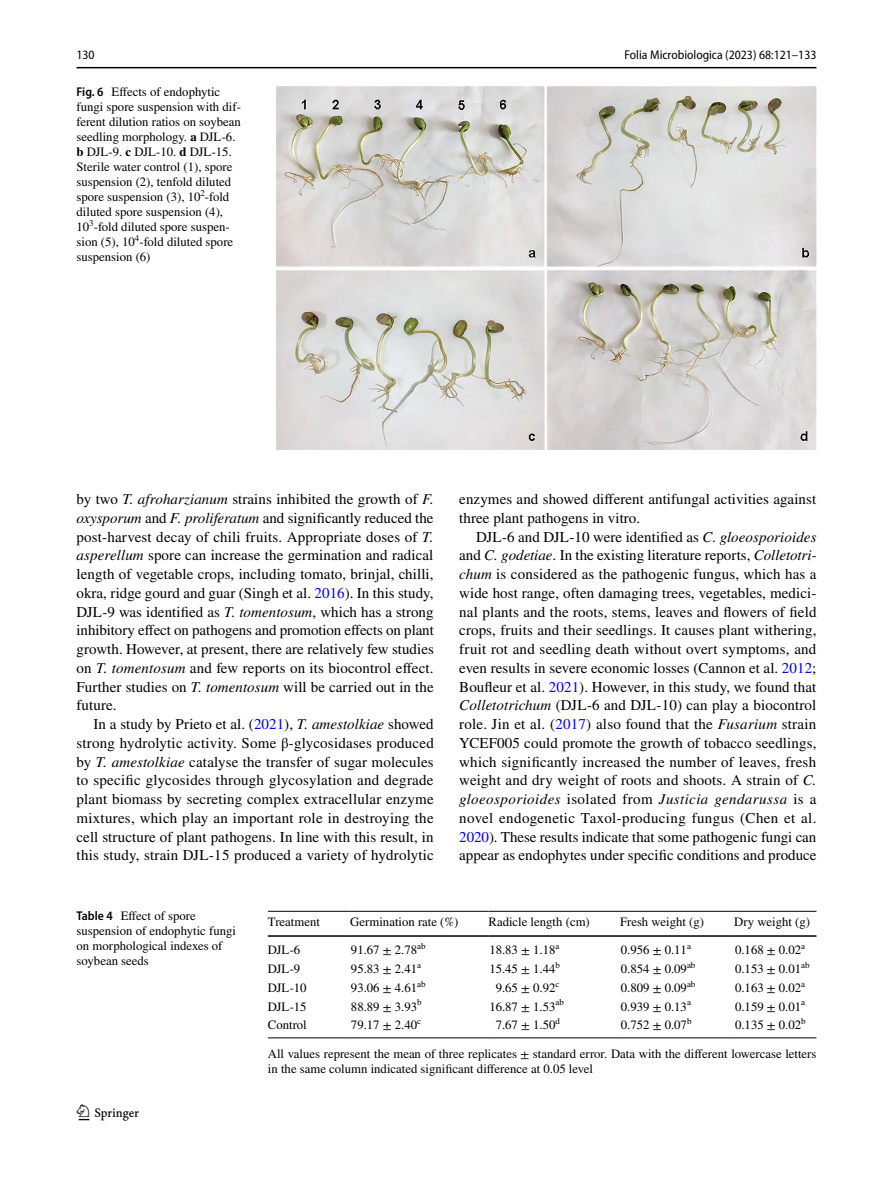
<style>
.page{position:relative;width:893px;height:1187px;background:#fff}
.page>*{position:absolute;margin:0;border:0;box-sizing:border-box;transform-origin:0 0}
.t1{font:22.5px "Springnew Regular 2";color:#000}
.t2{font:15px/18.8px "STIX";letter-spacing:.005em;color:#000;text-align:justify}
.t3{font:12.75px/15px "STIX";color:#000}
.t4{font:semi-condensed 12.75px "Myriad Pro";color:#000}
.s1{font-family:"Myriad Pro";font-weight:600;font-stretch:semi-condensed}
.s2{font-weight:700}
.s3{font-style:italic}
.s4{color:#00f}
</style>
<div class="page">
<hr style="left:77px;top:67px;width:739px;height:1px;background:#000">
<img style="left:276px;top:87px;width:540px;height:362px">
<hr style="left:268px;top:910px;width:82px;height:1px;background:#000">
<hr style="left:268px;top:935px;width:82px;height:1px;background:#000">
<hr style="left:350px;top:910px;width:138px;height:1px;background:#000">
<hr style="left:350px;top:935px;width:138px;height:1px;background:#000">
<hr style="left:488px;top:910px;width:132px;height:1px;background:#000">
<hr style="left:488px;top:935px;width:132px;height:1px;background:#000">
<hr style="left:620px;top:910px;width:114px;height:1px;background:#000">
<hr style="left:620px;top:935px;width:114px;height:1px;background:#000">
<hr style="left:734px;top:910px;width:82px;height:1px;background:#000">
<hr style="left:734px;top:935px;width:82px;height:1px;background:#000">
<hr style="left:268px;top:1037px;width:82px;height:1px;background:#000">
<hr style="left:350px;top:1037px;width:138px;height:1px;background:#000">
<hr style="left:488px;top:1037px;width:132px;height:1px;background:#000">
<hr style="left:620px;top:1037px;width:114px;height:1px;background:#000">
<hr style="left:734px;top:1037px;width:82px;height:1px;background:#000">
<p class="t4" style="left:77px;top:48px;width:20px">130</p>
<p class="t4" style="left:625px;top:48px;width:193px">Folia Microbiologica (2023) 68:121–133</p>
<p class="t3" style="left:77px;top:85px;width:166px"><span class="s1">Fig. 6</span> Effects of endophytic fungi spore suspension with dif&shy;ferent dilution ratios on soybean seedling morphology. <span class="s2">a</span> DJL-6. <span class="s2">b</span> DJL-9. <span class="s2">c</span> DJL-10. <span class="s2">d</span> DJL-15.<br>Sterile water control (1), spore suspension (2), tenfold diluted spore suspension (3), 10<sup>2</sup>-fold diluted spore suspension (4),<br>10<sup>3</sup>-fold diluted spore suspen&shy;sion (5), 10<sup>4</sup>-fold diluted spore suspension (6)</p>
<p class="t2" style="left:77px;top:490px;width:359px">by two <span class="s3">T. afroharzianum</span> strains inhibited the growth of <span class="s3">F. oxysporum</span> and <span class="s3">F. proliferatum</span> and significantly reduced the post-harvest decay of chili fruits. Appropriate doses of <span class="s3">T. asperellum</span> spore can increase the germination and radical length of vegetable crops, including tomato, brinjal, chilli, okra, ridge gourd and guar (Singh et al. <span class="s4">2016</span>). In this study, DJL-9 was identified as <span class="s3">T. tomentosum</span>, which has a strong inhibitory effect on pathogens and promotion effects on plant growth. However, at present, there are relatively few studies on <span class="s3">T. tomentosum</span> and few reports on its biocontrol effect.<br>Further studies on <span class="s3">T. tomentosum</span> will be carried out in the future.</p>
<p class="t2" style="left:77px;top:715px;width:359px;text-indent:17px">In a study by Prieto et al. (<span class="s4">2021</span>), <span class="s3">T. amestolkiae</span> showed strong hydrolytic activity. Some β-glycosidases produced by <span class="s3">T. amestolkiae</span> catalyse the transfer of sugar molecules to specific glycosides through glycosylation and degrade plant biomass by secreting complex extracellular enzyme mixtures, which play an important role in destroying the cell structure of plant pathogens. In line with this result, in this study, strain DJL-15 produced a variety of hydrolytic</p>
<p class="t2" style="left:459px;top:490px;width:358px">enzymes and showed different antifungal activities against three plant pathogens in vitro.</p>
<p class="t2" style="left:459px;top:528px;width:359px;text-indent:17px">DJL-6 and DJL-10 were identified as <span class="s3">C. gloeosporioides </span>and <span class="s3">C. godetiae</span>. In the existing literature reports, <span class="s3">Colletotri&shy;chum</span> is considered as the pathogenic fungus, which has a wide host range, often damaging trees, vegetables, medici&shy;nal plants and the roots, stems, leaves and flowers of field crops, fruits and their seedlings. It causes plant withering, fruit rot and seedling death without overt symptoms, and even results in severe economic losses (Cannon et al. <span class="s4">2012</span>; Boufleur et al. <span class="s4">2021</span>). However, in this study, we found that <span class="s3">Colletotrichum</span> (DJL-6 and DJL-10) can play a biocontrol role. Jin et al. (<span class="s4">2017</span>) also found that the <span class="s3">Fusarium</span> strain YCEF005 could promote the growth of tobacco seedlings, which significantly increased the number of leaves, fresh weight and dry weight of roots and shoots. A strain of <span class="s3">C. gloeosporioides</span> isolated from <span class="s3">Justicia gendarussa</span> is a novel endogenetic Taxol-producing fungus (Chen et al.<br><span class="s4">2020</span>). These results indicate that some pathogenic fungi can appear as endophytes under specific conditions and produce</p>
<p class="t3" style="left:77px;top:909px;width:161px"><span class="s1">Table 4</span> Effect of spore suspension of endophytic fungi on morphological indexes of soybean seeds</p>
<h1 class="t1" style="left:79px;top:1104px;width:62px">1 3</h1>
<p class="t3" style="left:268px;top:915px;width:54px">Treatment</p>
<p class="t3" style="left:350px;top:915px;width:110px">Germination rate (%)</p>
<p class="t3" style="left:488px;top:915px;width:103px">Radicle length (cm)</p>
<p class="t3" style="left:620px;top:915px;width:86px">Fresh weight (g)</p>
<p class="t3" style="left:734px;top:915px;width:77px">Dry weight (g)</p>
<p class="t3" style="left:268px;top:943px;width:34px">DJL-6</p>
<p class="t3" style="left:351px;top:943px;width:76px">91.67 ± 2.78<sup>ab</sup></p>
<p class="t3" style="left:489px;top:943px;width:72px">18.83 ± 1.18<sup>a</sup></p>
<p class="t3" style="left:621px;top:943px;width:72px">0.956 ± 0.11<sup>a</sup></p>
<p class="t3" style="left:735px;top:943px;width:72px">0.168 ± 0.02<sup>a</sup></p>
<p class="t3" style="left:268px;top:962px;width:34px">DJL-9</p>
<p class="t3" style="left:351px;top:962px;width:72px">95.83 ± 2.41<sup>a</sup></p>
<p class="t3" style="left:489px;top:962px;width:72px">15.45 ± 1.44<sup>b</sup></p>
<p class="t3" style="left:621px;top:962px;width:76px">0.854 ± 0.09<sup>ab</sup></p>
<p class="t3" style="left:735px;top:962px;width:76px">0.153 ± 0.01<sup>ab</sup></p>
<p class="t3" style="left:268px;top:980px;width:40px">DJL-10</p>
<p class="t3" style="left:351px;top:980px;width:76px">93.06 ± 4.61<sup>ab</sup></p>
<p class="t3" style="left:496px;top:980px;width:65px">9.65 ± 0.92<sup>c</sup></p>
<p class="t3" style="left:621px;top:980px;width:76px">0.809 ± 0.09<sup>ab</sup></p>
<p class="t3" style="left:735px;top:980px;width:72px">0.163 ± 0.02<sup>a</sup></p>
<p class="t3" style="left:268px;top:999px;width:40px">DJL-15</p>
<p class="t3" style="left:351px;top:999px;width:72px">88.89 ± 3.93<sup>b</sup></p>
<p class="t3" style="left:489px;top:999px;width:76px">16.87 ± 1.53<sup>ab</sup></p>
<p class="t3" style="left:621px;top:999px;width:72px">0.939 ± 0.13<sup>a</sup></p>
<p class="t3" style="left:735px;top:999px;width:72px">0.159 ± 0.01<sup>a</sup></p>
<p class="t3" style="left:268px;top:1018px;width:40px">Control</p>
<p class="t3" style="left:351px;top:1018px;width:72px">79.17 ± 2.40<sup>c</sup></p>
<p class="t3" style="left:496px;top:1018px;width:66px">7.67 ± 1.50<sup>d</sup></p>
<p class="t3" style="left:621px;top:1018px;width:72px">0.752 ± 0.07<sup>b</sup></p>
<p class="t3" style="left:735px;top:1018px;width:72px">0.135 ± 0.02<sup>b</sup></p>
<p class="t3" style="left:268px;top:1047px;width:550px">All values represent the mean of three replicates ± standard error. Data with the different lowercase letters in the same column indicated significant difference at 0.05 level</p>
</div>
